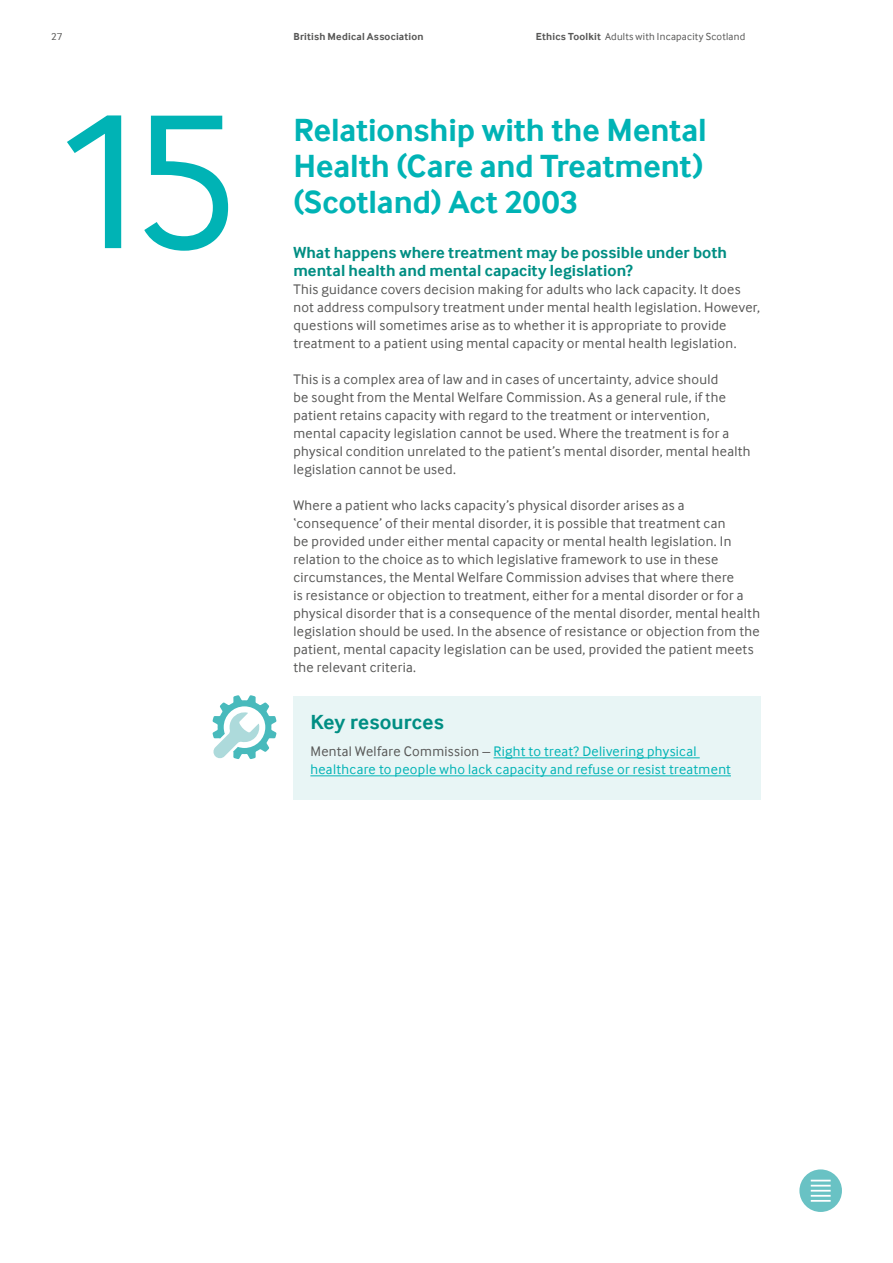
<style>
.page{position:relative;width:893px;height:1263px;background:#fff}
.page>*{position:absolute;margin:0;border:0;box-sizing:border-box;transform-origin:0 0}
.t1{font:201px "Inter Face";color:#00b3b5}
.t2{font:700 33px/36px "Inter Face";color:#00b3b5;text-align:justify}
.t3{font:700 21px "Inter Face";letter-spacing:.01em;color:#008e83}
.t4{font:700 16.5px/18px "Inter Face";letter-spacing:.005em;color:#008e83}
.t5{font:14.25px/18px "Inter Face";letter-spacing:.02em;color:#575756}
.t6{font:14.25px/18px "Inter Face";letter-spacing:.025em;color:#00b3b5}
.t7{font:10.5px "Inter Face";letter-spacing:.025em;color:#575756}
.t8{font:700 10.5px "Inter Face";letter-spacing:.02em;color:#575756}
.s1{font-weight:700}
.s2{color:#575756}
</style>
<div class="page">
<div style="left:799px;top:1169px;width:43px;height:43px;background:#69c2c4;border-radius:50%"></div>
<svg style="left:811px;top:1180px;width:20px;height:11px"></svg>
<hr style="left:811px;top:1195px;width:20px;height:2px;background:#fff">
<hr style="left:811px;top:1200px;width:20px;height:2px;background:#fff">
<div style="left:293px;top:696px;width:468px;height:104px;background:#e8f5f5"></div>
<hr style="left:493px;top:757px;width:207px;height:1px;background:#00b3b5">
<hr style="left:310px;top:775px;width:421px;height:1px;background:#00b3b5">
<svg style="left:213px;top:695px;width:63px;height:64px"></svg>
<p class="t7" style="left:51px;top:31px;width:13px">27</p>
<p class="t8" style="left:293px;top:30px;width:132px">British Medical Association</p>
<p class="t7" style="left:536px;top:31px;width:211px"><span class="s1">Ethics Toolkit</span> Adults with Incapacity Scotland</p>
<h1 class="t1" style="left:51px;top:67px;width:190px">15</h1>
<h2 class="t2" style="left:293px;top:112px;width:415px">Relationship with the Mental Health (Care and Treatment) (Scotland) Act 2003</h2>
<p class="t4" style="left:293px;top:243px;width:435px">What happens where treatment may be possible under both mental health and mental capacity legislation?</p>
<p class="t5" style="left:293px;top:280px;width:468px">This guidance covers decision making for adults who lack capacity. It does not address compulsory treatment under mental health legislation. However, questions will sometimes arise as to whether it is appropriate to provide treatment to a patient using mental capacity or mental health legislation.</p>
<p class="t5" style="left:293px;top:370px;width:459px">This is a complex area of law and in cases of uncertainty, advice should<br>be sought from the Mental Welfare Commission. As a general rule, if the patient retains capacity with regard to the treatment or intervention, mental capacity legislation cannot be used. Where the treatment is for a physical condition unrelated to the patient’s mental disorder, mental health legislation cannot be used.</p>
<p class="t5" style="left:293px;top:496px;width:468px">Where a patient who lacks capacity’s physical disorder arises as a ‘consequence’ of their mental disorder, it is possible that treatment can<br>be provided under either mental capacity or mental health legislation. In relation to the choice as to which legislative framework to use in these circumstances, the Mental Welfare Commission advises that where there<br>is resistance or objection to treatment, either for a mental disorder or for a physical disorder that is a consequence of the mental disorder, mental health legislation should be used. In the absence of resistance or objection from the patient, mental capacity legislation can be used, provided the patient meets the relevant criteria.</p>
<h3 class="t3" style="left:310px;top:710px;width:135px">Key resources</h3>
<p class="t6" style="left:310px;top:742px;width:422px"><span class="s2">Mental Welfare Commission –</span> Right to treat? Delivering physical healthcare to people who lack capacity and refuse or resist treatment</p>
</div>
